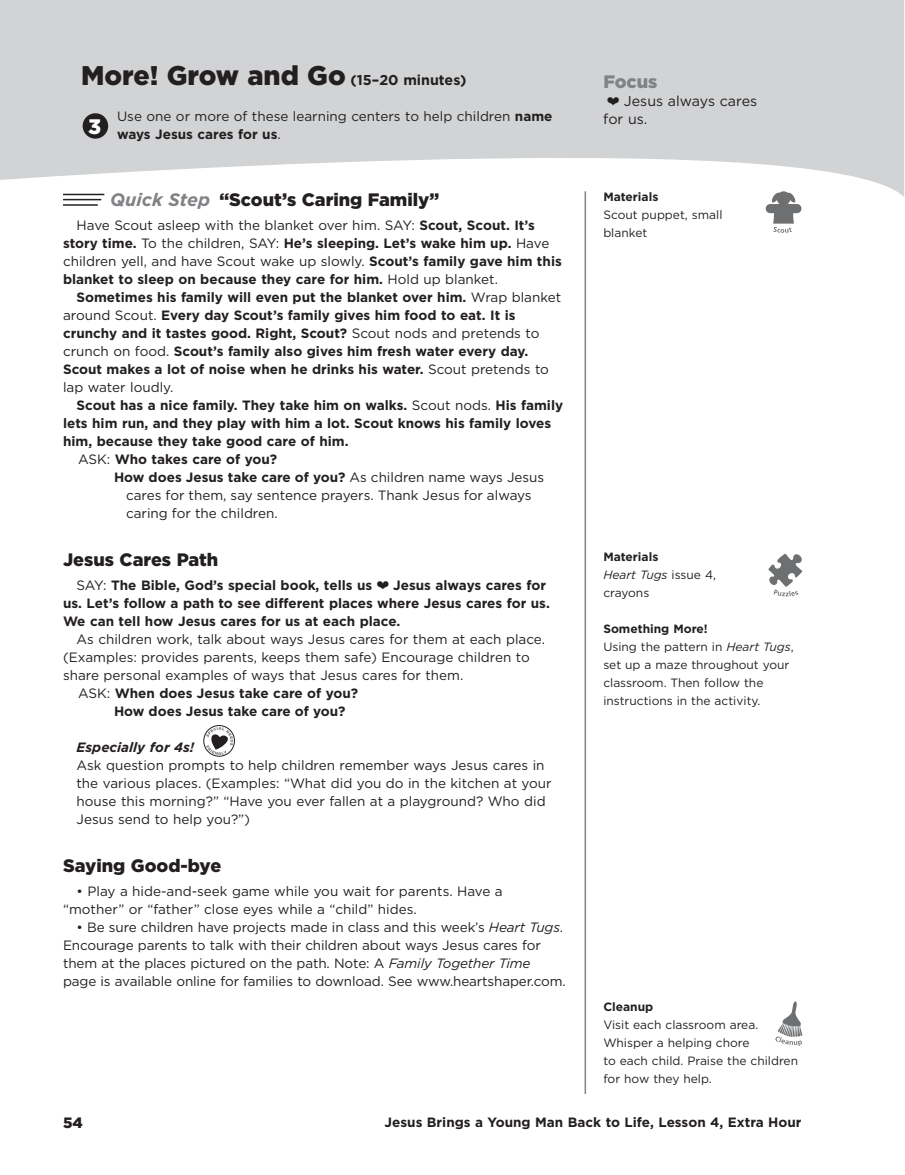
<style>
.page{position:relative;width:905px;height:1175px;background:#fff}
.page>*{position:absolute;margin:0;border:0;box-sizing:border-box;transform-origin:0 0}
.t1{font:900 27px "Gotham";color:#231f20}
.t2{font:900 18px "Gotham";color:#231f20}
.t3{font:900 18px "Gotham";color:#808285}
.t4{font:900 15px "Gotham";color:#231f20}
.t5{font:14.25px/18px "Gotham";color:#231f20}
.t6{font:700 13.5px/18px "Gotham";color:#231f20}
.t7{font:13.5px/18px "Gotham";color:#231f20}
.t8{font:italic 700 13.5px "Gotham";color:#231f20}
.t9{font:12px/18px "Gotham";color:#231f20}
.t10{font:700 12px "Gotham";color:#231f20}
.s1{font-weight:700;font-size:14.25px}
.s2{font-weight:700}
.s3{font-weight:700;font-style:italic;color:#808285}
.s4{font-weight:400}
.s5{font-style:italic}
</style>
<div class="page">
<svg style="left:0;top:0;width:904px;height:197px;fill:#d1d3d4"></svg>
<hr style="left:63px;top:194px;width:41px;height:1px;background:#231f20">
<hr style="left:63px;top:199px;width:38px;height:1px;background:#231f20">
<hr style="left:63px;top:204px;width:35px;height:2px;background:#231f20">
<div style="left:203px;top:725px;width:31px;height:31px;border:1px solid #231f20;border-radius:50%"></div>
<svg style="left:206px;top:727px;width:27px;height:28px"></svg>
<hr style="left:584px;top:191px;width:2px;height:903px;background:#808285">
<div style="left:83px;top:113px;width:25px;height:26px;background:#231f20;border-radius:50%"></div>
<svg style="left:765px;top:191px;width:36px;height:42px"></svg>
<svg style="left:768px;top:554px;width:34px;height:42px"></svg>
<svg style="left:775px;top:1001px;width:27px;height:45px"></svg>
<svg style="left:607px;top:97px;width:12px;height:8px"></svg>
<h1 class="t1" style="left:81px;top:56px;width:387px">More! Grow and Go <span class="s1">(15–20 minutes)</span></h1>
<p class="t7" style="left:88px;top:107px;width:466px;text-indent:29px">Use one or more of these learning centers to help children <span class="s2">name<br></span><sup>3</sup> <span class="s2">ways Jesus cares for us</span>.</p>
<h2 class="t2" style="left:110px;top:187px;width:330px"><span class="s3">Quick Step</span> “Scout’s Caring Family”</h2>
<p class="t6" style="left:63px;top:216px;width:500px;text-indent:14px"><span class="s4">Have Scout asleep with the blanket over him. SAY:</span> Scout, Scout. It’s story time. <span class="s4">To the children, SAY:</span> He’s sleeping. Let’s wake him up. <span class="s4">Have children yell, and have Scout wake up slowly.</span> Scout’s family gave him this blanket to sleep on because they care for him. <span class="s4">Hold up blanket.</span></p>
<p class="t6" style="left:63px;top:288px;width:499px;text-indent:14px">Sometimes his family will even put the blanket over him. <span class="s4">Wrap blanket around Scout.</span> Every day Scout’s family gives him food to eat. It is crunchy and it tastes good. Right, Scout? <span class="s4">Scout nods and pretends to crunch on food.</span> Scout’s family also gives him fresh water every day.<br>Scout makes a lot of noise when he drinks his water. <span class="s4">Scout pretends to lap water loudly.</span></p>
<p class="t6" style="left:76px;top:396px;width:488px">Scout has a nice family. They take him on walks. <span class="s4">Scout nods.</span> His family</p>
<p class="t6" style="left:63px;top:414px;width:489px">lets him run, and they play with him a lot. Scout knows his family loves</p>
<p class="t6" style="left:63px;top:432px;width:287px">him, because they take good care of him.</p>
<p class="t6" style="left:78px;top:450px;width:201px"><span class="s4">ASK:</span> Who takes care of you?</p>
<p class="t6" style="left:114px;top:468px;width:431px">How does Jesus take care of you? <span class="s4">As children name ways Jesus</span></p>
<p class="t7" style="left:126px;top:486px;width:407px">cares for them, say sentence prayers. Thank Jesus for always</p>
<p class="t7" style="left:126px;top:504px;width:153px">caring for the children.</p>
<h2 class="t2" style="left:63px;top:547px;width:157px">Jesus Cares Path</h2>
<p class="t6" style="left:76px;top:576px;width:297px"><span class="s4">SAY:</span> The Bible, God’s special book, tells us</p>
<p class="t6" style="left:63px;top:576px;width:488px;text-indent:330px">Jesus always cares for us. Let’s follow a path to see different places where Jesus cares for us.<br>We can tell how Jesus cares for us at each place.</p>
<p class="t7" style="left:76px;top:630px;width:470px">As children work, talk about ways Jesus cares for them at each place.</p>
<p class="t7" style="left:63px;top:648px;width:468px">(Examples: provides parents, keeps them safe) Encourage children to</p>
<p class="t7" style="left:63px;top:666px;width:402px">share personal examples of ways that Jesus cares for them.</p>
<p class="t6" style="left:78px;top:684px;width:282px"><span class="s4">ASK:</span> When does Jesus take care of you?</p>
<p class="t6" style="left:114px;top:702px;width:233px">How does Jesus take care of you?</p>
<p class="t8" style="left:76px;top:738px;width:119px">Especially for 4s!</p>
<p class="t7" style="left:76px;top:756px;width:476px">Ask question prompts to help children remember ways Jesus cares in the various places. (Examples: “What did you do in the kitchen at your house this morning?” “Have you ever fallen at a playground? Who did Jesus send to help you?”)</p>
<h2 class="t2" style="left:63px;top:853px;width:160px">Saying Good-bye</h2>
<p class="t7" style="left:63px;top:882px;width:441px;text-indent:14px">• Play a hide-and-seek game while you wait for parents. Have a “mother” or “father” close eyes while a “child” hides.</p>
<p class="t7" style="left:63px;top:918px;width:504px;text-indent:14px">• Be sure children have projects made in class and this week’s <span class="s5">Heart Tugs</span>.<br>Encourage parents to talk with their children about ways Jesus cares for them at the places pictured on the path. Note: A <span class="s5">Family Together Time </span>page is available online for families to download. See www.heartshaper.com.</p>
<h2 class="t3" style="left:603px;top:69px;width:56px">Focus</h2>
<p class="t5" style="left:603px;top:92px;width:155px;text-indent:21px">Jesus always cares for us.</p>
<p class="t10" style="left:603px;top:189px;width:57px">Materials</p>
<p class="t9" style="left:603px;top:205px;width:121px">Scout puppet, small blanket</p>
<p class="t9" style="left:603px;top:547px;width:114px"><span class="s2">Materials<br></span><span class="s5">Heart Tugs</span> issue 4, crayons</p>
<p class="t9" style="left:603px;top:619px;width:192px"><span class="s2">Something More!<br></span>Using the pattern in <span class="s5">Heart Tugs</span>, set up a maze throughout your classroom. Then follow the instructions in the activity.</p>
<p class="t10" style="left:603px;top:999px;width:51px">Cleanup</p>
<p class="t9" style="left:603px;top:1015px;width:196px">Visit each classroom area.<br>Whisper a helping chore<br>to each child. Praise the children for how they help.</p>
<p class="t4" style="left:63px;top:1112px;width:21px">54</p>
<p class="t6" style="left:384px;top:1113px;width:418px">Jesus Brings a Young Man Back to Life, Lesson 4, Extra Hour</p>
</div>
